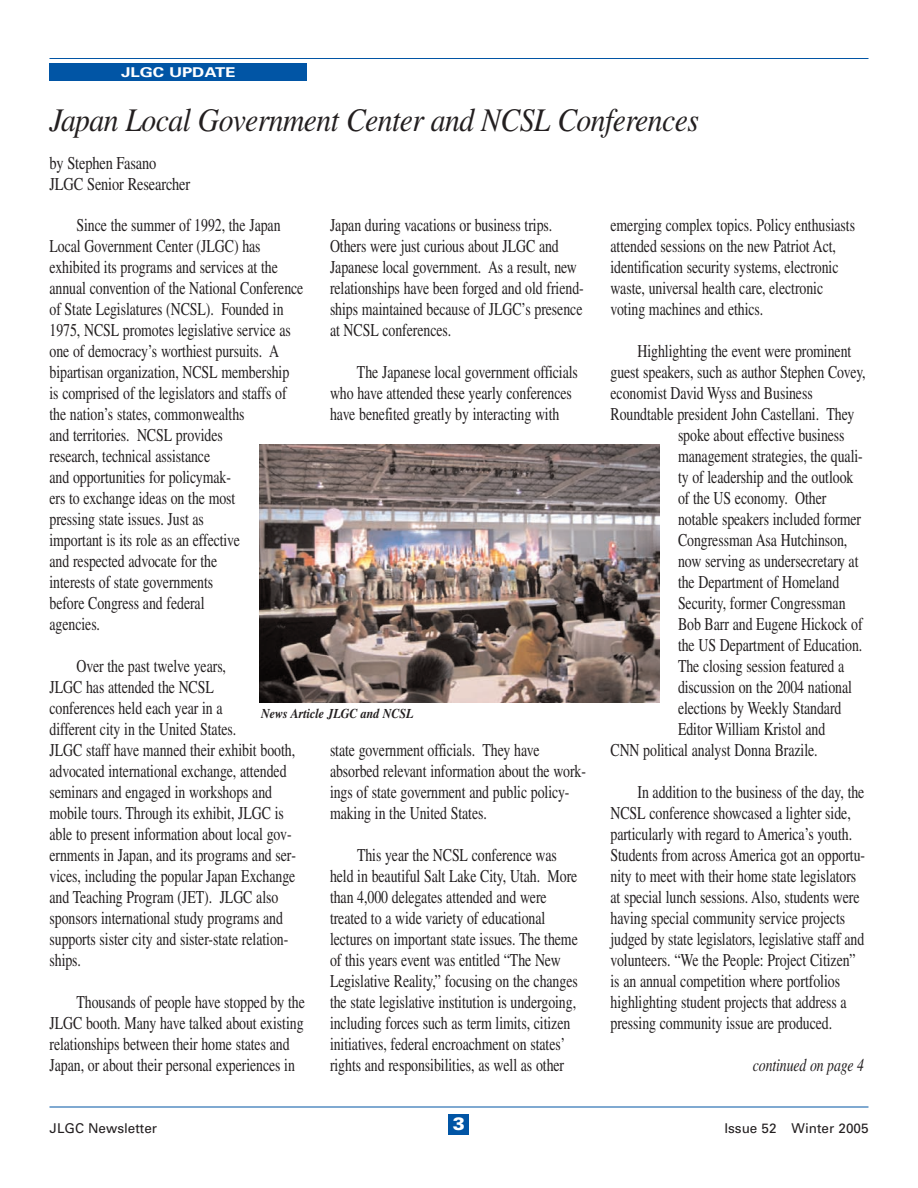
<style>
.page{position:relative;width:918px;height:1188px;background:#fff}
.page>*{position:absolute;margin:0;border:0;box-sizing:border-box;transform-origin:0 0}
.t1{font:italic 33px "Times";letter-spacing:-.02em;color:#231f20;scale:.9 1}
.t2{font:18px/21px "Times";letter-spacing:-.005em;color:#231f20;scale:.77 1}
.t3{font:18px/21px "Times";letter-spacing:-.005em;color:#231f20;scale:.8 1}
.t4{font:italic 18px "Times";letter-spacing:-.01em;color:#231f20;scale:.77 1}
.t5{font:900 18px "Univers";color:#fff}
.t6{font:13.5px "Univers";color:#231f20}
.t7{font:italic 700 13.5px "Times";letter-spacing:-.005em;color:#231f20;scale:.9 1}
.t8{font:700 13.5px "Univers";letter-spacing:-.005em;color:#fff;scale:1.25 1}
</style>
<div class="page">
<div style="left:448px;top:1114px;width:21px;height:21px;background:#0155a5"></div>
<hr style="left:50px;top:58px;width:818px;height:1px;background:#0155a5">
<hr style="left:50px;top:1107px;width:818px;height:1px;background:#0155a5">
<div style="left:50px;top:63px;width:258px;height:18px;background:#0155a5"></div>
<img style="left:260px;top:445px;width:400px;height:258px">
<p class="t8" style="left:121px;top:67px;width:93px">JLGC UPDATE</p>
<h1 class="t1" style="left:50px;top:109px;width:723px">Japan Local Government Center and NCSL Conferences</h1>
<p class="t3" style="left:50px;top:154px;width:178px">by Stephen Fasano<br>JLGC Senior Researcher</p>
<p class="t2" style="left:330px;top:216px;width:331px">Japan during vacations or business trips.<br>Others were just curious about JLGC and Japanese local government. As a result, new relationships have been forged and old friend&shy;ships maintained because of JLGC’s presence at NCSL conferences.</p>
<p class="t2" style="left:330px;top:363px;width:324px;text-indent:27px">The Japanese local government officials who have attended these yearly conferences have benefited greatly by interacting with</p>
<p class="t2" style="left:610px;top:216px;width:319px">emerging complex topics. Policy enthusiasts attended sessions on the new Patriot Act, identification security systems, electronic waste, universal health care, electronic voting machines and ethics.</p>
<p class="t2" style="left:637px;top:342px;width:279px">Highlighting the event were prominent</p>
<p class="t2" style="left:610px;top:363px;width:333px">guest speakers, such as author Stephen Covey,</p>
<p class="t2" style="left:610px;top:384px;width:264px">economist David Wyss and Business</p>
<p class="t2" style="left:610px;top:405px;width:318px">Roundtable president John Castellani. They</p>
<p class="t2" style="left:678px;top:426px;width:218px">spoke about effective business</p>
<p class="t2" style="left:678px;top:447px;width:242px">management strategies, the quali-</p>
<p class="t2" style="left:678px;top:468px;width:229px">ty of leadership and the outlook</p>
<p class="t2" style="left:678px;top:489px;width:194px">of the US economy. Other</p>
<p class="t2" style="left:678px;top:510px;width:239px">notable speakers included former</p>
<p class="t2" style="left:678px;top:531px;width:222px">Congressman Asa Hutchinson,</p>
<p class="t2" style="left:678px;top:552px;width:236px">now serving as undersecretary at</p>
<p class="t2" style="left:678px;top:573px;width:211px">the Department of Homeland</p>
<p class="t2" style="left:678px;top:594px;width:219px">Security, former Congressman</p>
<p class="t2" style="left:678px;top:615px;width:241px">Bob Barr and Eugene Hickock of</p>
<p class="t2" style="left:678px;top:636px;width:241px">the US Department of Education.</p>
<p class="t2" style="left:678px;top:657px;width:218px">The closing session featured a</p>
<p class="t2" style="left:678px;top:678px;width:228px">discussion on the 2004 national</p>
<p class="t2" style="left:678px;top:699px;width:214px">elections by Weekly Standard</p>
<p class="t2" style="left:678px;top:720px;width:193px">Editor William Kristol and</p>
<p class="t2" style="left:611px;top:741px;width:271px">CNN political analyst Donna Brazile.</p>
<p class="t2" style="left:611px;top:783px;width:332px;text-indent:27px">In addition to the business of the day, the NCSL conference showcased a lighter side, particularly with regard to America’s youth.<br>Students from across America got an opportu&shy;nity to meet with their home state legislators at special lunch sessions. Also, students were having special community service projects judged by state legislators, legislative staff and volunteers. “We the People: Project Citizen” is an annual competition where portfolios highlighting student projects that address a pressing community issue are produced.</p>
<p class="t2" style="left:49px;top:216px;width:331px;text-indent:27px">Since the summer of 1992, the Japan Local Government Center (JLGC) has exhibited its programs and services at the annual convention of the National Conference of State Legislatures (NCSL). Founded in 1975, NCSL promotes legislative service as one of democracy’s worthiest pursuits. A bipartisan organization, NCSL membership<br>is comprised of the legislators and staffs of the nation’s states, commonwealths<br>and territories. NCSL provides<br>research, technical assistance<br>and opportunities for policymak-<br>ers to exchange ideas on the most<br>pressing state issues. Just as<br>important is its role as an effective<br>and respected advocate for the<br>interests of state governments<br>before Congress and federal<br>agencies.</p>
<p class="t2" style="left:49px;top:657px;width:322px;text-indent:27px">Over the past twelve years,<br>JLGC has attended the NCSL<br>conferences held each year in a<br>different city in the United States.<br>JLGC staff have manned their exhibit booth, advocated international exchange, attended seminars and engaged in workshops and mobile tours. Through its exhibit, JLGC is able to present information about local gov&shy;ernments in Japan, and its programs and ser&shy;vices, including the popular Japan Exchange and Teaching Program (JET). JLGC also sponsors international study programs and supports sister city and sister-state relation&shy;ships.</p>
<p class="t2" style="left:49px;top:993px;width:333px;text-indent:27px">Thousands of people have stopped by the JLGC booth. Many have talked about existing relationships between their home states and Japan, or about their personal experiences in</p>
<p class="t7" style="left:261px;top:708px;width:171px">News Article JLGC and NCSL</p>
<p class="t2" style="left:330px;top:741px;width:334px">state government officials. They have absorbed relevant information about the work&shy;ings of state government and public policy&shy;making in the United States.</p>
<p class="t2" style="left:330px;top:846px;width:323px;text-indent:27px">This year the NCSL conference was held in beautiful Salt Lake City, Utah. More than 4,000 delegates attended and were treated to a wide variety of educational lectures on important state issues. The theme of this years event was entitled “The New Legislative Reality,” focusing on the changes the state legislative institution is undergoing, including forces such as term limits, citizen initiatives, federal encroachment on states’ rights and responsibilities, as well as other</p>
<p class="t4" style="left:753px;top:1059px;width:146px">continued on page 4</p>
<p class="t6" style="left:50px;top:1123px;width:109px">JLGC Newsletter</p>
<p class="t5" style="left:453px;top:1117px;width:14px">3</p>
<p class="t6" style="left:724px;top:1123px;width:146px">Issue 52 Winter 2005</p>
</div>
